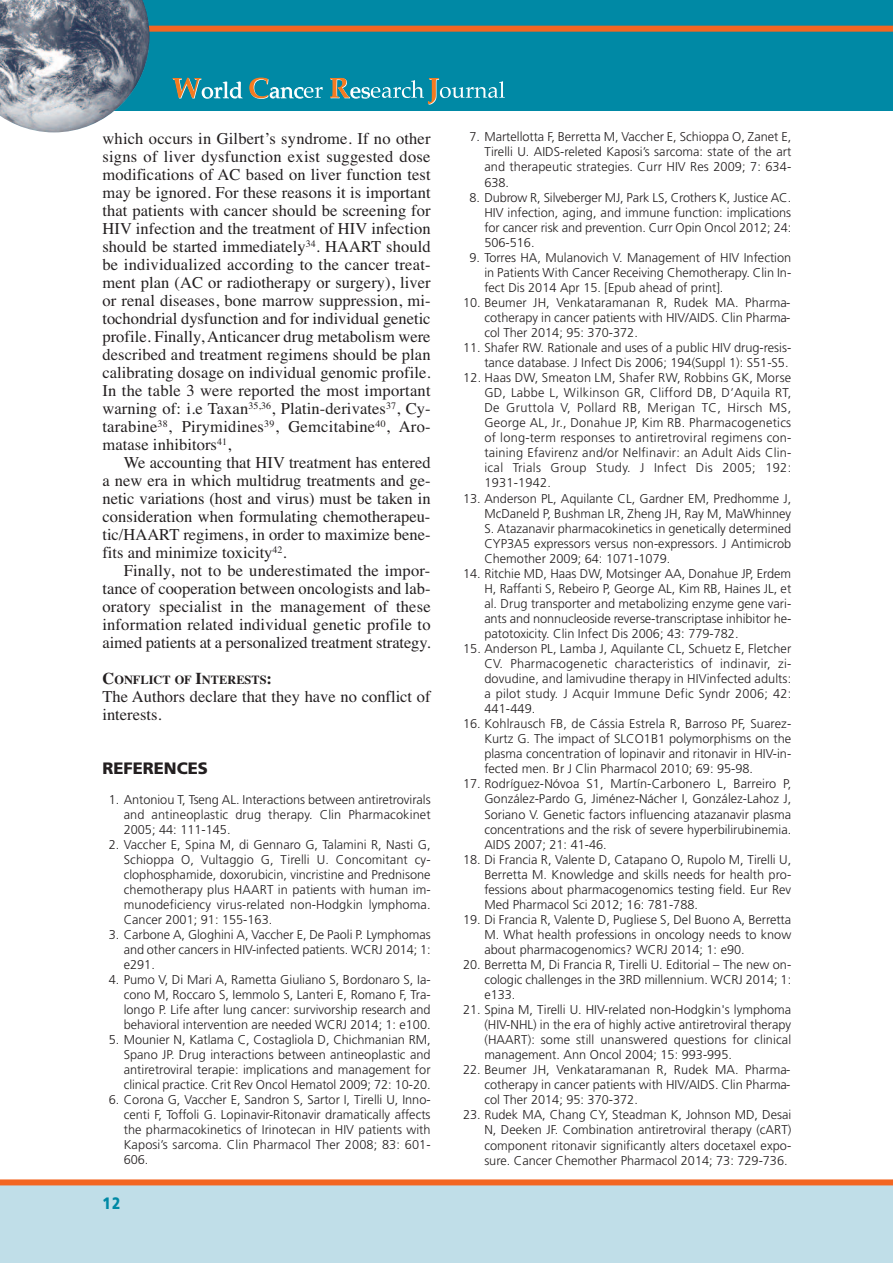
<style>
.page{position:relative;width:893px;height:1263px;background:#fff}
.page>*{position:absolute;margin:0;border:0;box-sizing:border-box;transform-origin:0 0}
.t1{font:16.5px/18px "Times";color:#231f20;text-align:justify}
.t2{font:900 16.5px "Frutiger";color:#231f20}
.t3{font:900 16.5px "Frutiger";color:#0089a5;scale:.82 1}
.t4{font:300 12.75px/15px "Frutiger";color:#231f20;text-align:justify}
.t5{font:700 12.3px "Times";color:#231f20}
.s1{font-size:16.5px}
</style>
<div class="page">
<div style="left:0;top:1180px;width:893px;height:83px;background:#c0dee8"></div>
<div style="left:0;top:0;width:893px;height:111px;background:#0089a5"></div>
<svg style="left:173px;top:78px;width:70px;height:21px"></svg>
<svg style="left:249px;top:78px;width:74px;height:21px"></svg>
<svg style="left:330px;top:78px;width:175px;height:27px"></svg>
<div style="left:0;top:26px;width:893px;height:6px;background:#f36621"></div>
<div style="left:0;top:1179px;width:893px;height:6px;background:#f36621"></div>
<img style="left:0;top:0;width:150px;height:132px">
<p class="t1" style="left:102px;top:129px;width:330px">which occurs in Gilbert’s syndrome. If no other signs of liver dysfunction exist suggested dose modifications of AC based on liver function test may be ignored. For these reasons it is important that patients with cancer should be screening for HIV infection and the treatment of HIV infection should be started immediately<sup>34</sup>. HAART should be individualized according to the cancer treat&shy;ment plan (AC or radiotherapy or surgery), liver or renal diseases, bone marrow suppression, mi&shy;tochondrial dysfunction and for individual genetic profile. Finally, Anticancer drug metabolism were described and treatment regimens should be plan calibrating dosage on individual genomic profile.<br>In the table 3 were reported the most important warning of: i.e Taxan<sup>35,36</sup>, Platin-derivates<sup>37</sup>, Cy&shy;tarabine<sup>38</sup>, Pirymidines<sup>39</sup>, Gemcitabine<sup>40</sup>, Aro&shy;matase inhibitors<sup>41</sup>,</p>
<p class="t1" style="left:102px;top:453px;width:330px;text-indent:21px">We accounting that HIV treatment has entered a new era in which multidrug treatments and ge&shy;netic variations (host and virus) must be taken in consideration when formulating chemotherapeu&shy;tic/HAART regimens, in order to maximize bene&shy;fits and minimize toxicity<sup>42</sup>.</p>
<p class="t1" style="left:102px;top:561px;width:330px;text-indent:21px">Finally, not to be underestimated the impor&shy;tance of cooperation between oncologists and lab&shy;oratory specialist in the management of these information related individual genetic profile to aimed patients at a personalized treatment strategy.</p>
<p class="t5" style="left:102px;top:673px;width:171px"><span class="s1">C</span>ONFLICT OF <span class="s1">I</span>NTERESTS<span class="s1">:</span></p>
<p class="t1" style="left:102px;top:687px;width:330px">The Authors declare that they have no conflict of interests.</p>
<p class="t2" style="left:102px;top:762px;width:107px">REFERENCES</p>
<p class="t4" style="left:124px;top:793px;width:308px;text-indent:-15px">1. Antoniou T, Tseng AL. Interactions between antiretrovirals and antineoplastic drug therapy. Clin Pharmacokinet 2005; 44: 111-145.</p>
<p class="t4" style="left:124px;top:838px;width:308px;text-indent:-15px">2. Vaccher E, Spina M, di Gennaro G, Talamini R, Nasti G, Schioppa O, Vultaggio G, Tirelli U. Concomitant cy&shy;clophosphamide, doxorubicin, vincristine and Prednisone chemotherapy plus HAART in patients with human im&shy;munodeficiency virus-related non-Hodgkin lymphoma.<br>Cancer 2001; 91: 155-163.</p>
<p class="t4" style="left:124px;top:928px;width:308px;text-indent:-15px">3. Carbone A, Gloghini A, Vaccher E, De Paoli P. Lymphomas and other cancers in HIV-infected patients. WCRJ 2014; 1: e291.</p>
<p class="t4" style="left:124px;top:973px;width:308px;text-indent:-15px">4. Pumo V, Di Mari A, Rametta Giuliano S, Bordonaro S, Ia&shy;cono M, Roccaro S, Iemmolo S, Lanteri E, Romano F, Tra&shy;longo P. Life after lung cancer: survivorship research and behavioral intervention are needed WCRJ 2014; 1: e100.</p>
<p class="t4" style="left:124px;top:1033px;width:308px;text-indent:-15px">5. Mounier N, Katlama C, Costagliola D, Chichmanian RM, Spano JP. Drug interactions between antineoplastic and antiretroviral terapie: implications and management for clinical practice. Crit Rev Oncol Hematol 2009; 72: 10-20.</p>
<p class="t4" style="left:124px;top:1093px;width:308px;text-indent:-15px">6. Corona G, Vaccher E, Sandron S, Sartor I, Tirelli U, Inno&shy;centi F, Toffoli G. Lopinavir-Ritonavir dramatically affects the pharmacokinetics of Irinotecan in HIV patients with Kaposi’s sarcoma. Clin Pharmacol Ther 2008; 83: 601- 606.</p>
<p class="t3" style="left:102px;top:1197px;width:23px">12</p>
<p class="t4" style="left:484px;top:130px;width:308px;text-indent:-15px">7. Martellotta F, Berretta M, Vaccher E, Schioppa O, Zanet E, Tirelli U. AIDS-releted Kaposi’s sarcoma: state of the art and therapeutic strategies. Curr HIV Res 2009; 7: 634- 638.</p>
<p class="t4" style="left:484px;top:191px;width:308px;text-indent:-15px">8. Dubrow R, Silveberger MJ, Park LS, Crothers K, Justice AC.<br>HIV infection, aging, and immune function: implications for cancer risk and prevention. Curr Opin Oncol 2012; 24:<br>506-516.</p>
<p class="t4" style="left:484px;top:251px;width:308px;text-indent:-15px">9. Torres HA, Mulanovich V. Management of HIV Infection in Patients With Cancer Receiving Chemotherapy. Clin In&shy;fect Dis 2014 Apr 15. [Epub ahead of print].</p>
<p class="t4" style="left:484px;top:296px;width:308px;text-indent:-21px">10. Beumer JH, Venkataramanan R, Rudek MA. Pharma&shy;cotherapy in cancer patients with HIV/AIDS. Clin Pharma&shy;col Ther 2014; 95: 370-372.</p>
<p class="t4" style="left:463px;top:341px;width:330px;text-align:right">11. Shafer RW. Rationale and uses of a public HIV drug-resis&shy;tance database. J Infect Dis 2006; 194(Suppl 1): S51-S5.</p>
<p class="t4" style="left:484px;top:371px;width:309px;text-indent:-21px">12. Haas DW, Smeaton LM, Shafer RW, Robbins GK, Morse GD, Labbe L, Wilkinson GR, Clifford DB, D’Aquila RT, De Gruttola V, Pollard RB, Merigan TC, Hirsch MS, George AL, Jr., Donahue JP, Kim RB. Pharmacogenetics of long-term responses to antiretroviral regimens con&shy;taining Efavirenz and/or Nelfinavir: an Adult Aids Clin&shy;ical Trials Group Study. J Infect Dis 2005; 192:<br>1931-1942.</p>
<p class="t4" style="left:484px;top:492px;width:308px;text-indent:-21px">13. Anderson PL, Aquilante CL, Gardner EM, Predhomme J, McDaneld P, Bushman LR, Zheng JH, Ray M, MaWhinney S. Atazanavir pharmacokinetics in genetically determined CYP3A5 expressors versus non-expressors. J Antimicrob Chemother 2009; 64: 1071-1079.</p>
<p class="t4" style="left:484px;top:567px;width:308px;text-indent:-21px">14. Ritchie MD, Haas DW, Motsinger AA, Donahue JP, Erdem H, Raffanti S, Rebeiro P, George AL, Kim RB, Haines JL, et al. Drug transporter and metabolizing enzyme gene vari&shy;ants and nonnucleoside reverse-transcriptase inhibitor he&shy;patotoxicity. Clin Infect Dis 2006; 43: 779-782.</p>
<p class="t4" style="left:484px;top:642px;width:309px;text-indent:-21px">15. Anderson PL, Lamba J, Aquilante CL, Schuetz E, Fletcher CV. Pharmacogenetic characteristics of indinavir, zi&shy;dovudine, and lamivudine therapy in HIVinfected adults: a pilot study. J Acquir Immune Defic Syndr 2006; 42:<br>441-449.</p>
<p class="t4" style="left:484px;top:717px;width:308px;text-indent:-21px">16. Kohlrausch FB, de Cássia Estrela R, Barroso PF, Suarez-Kurtz G. The impact of SLCO1B1 polymorphisms on the plasma concentration of lopinavir and ritonavir in HIV-in&shy;fected men. Br J Clin Pharmacol 2010; 69: 95-98.</p>
<p class="t4" style="left:484px;top:777px;width:308px;text-indent:-21px">17. Rodríguez-Nóvoa S1, Martín-Carbonero L, Barreiro P, González-Pardo G, Jiménez-Nácher I, González-Lahoz J, Soriano V. Genetic factors influencing atazanavir plasma concentrations and the risk of severe hyperbilirubinemia.<br>AIDS 2007; 21: 41-46.</p>
<p class="t4" style="left:484px;top:853px;width:308px;text-indent:-21px">18. Di Francia R, Valente D, Catapano O, Rupolo M, Tirelli U, Berretta M. Knowledge and skills needs for health pro&shy;fessions about pharmacogenomics testing field. Eur Rev Med Pharmacol Sci 2012; 16: 781-788.</p>
<p class="t4" style="left:484px;top:913px;width:308px;text-indent:-21px">19. Di Francia R, Valente D, Pugliese S, Del Buono A, Berretta M. What health professions in oncology needs to know about pharmacogenomics? WCRJ 2014; 1: e90.</p>
<p class="t4" style="left:484px;top:958px;width:308px;text-indent:-21px">20. Berretta M, Di Francia R, Tirelli U. Editorial – The new on&shy;cologic challenges in the 3RD millennium. WCRJ 2014; 1: e133.</p>
<p class="t4" style="left:484px;top:1003px;width:308px;text-indent:-21px">21. Spina M, Tirelli U. HIV-related non-Hodgkin's lymphoma (HIV-NHL) in the era of highly active antiretroviral therapy (HAART): some still unanswered questions for clinical management. Ann Oncol 2004; 15: 993-995.</p>
<p class="t4" style="left:484px;top:1063px;width:308px;text-indent:-21px">22. Beumer JH, Venkataramanan R, Rudek MA. Pharma&shy;cotherapy in cancer patients with HIV/AIDS. Clin Pharma&shy;col Ther 2014; 95: 370-372.</p>
<p class="t4" style="left:484px;top:1108px;width:308px;text-indent:-21px">23. Rudek MA, Chang CY, Steadman K, Johnson MD, Desai N, Deeken JF. Combination antiretroviral therapy (cART) component ritonavir significantly alters docetaxel expo&shy;sure. Cancer Chemother Pharmacol 2014; 73: 729-736.</p>
</div>
